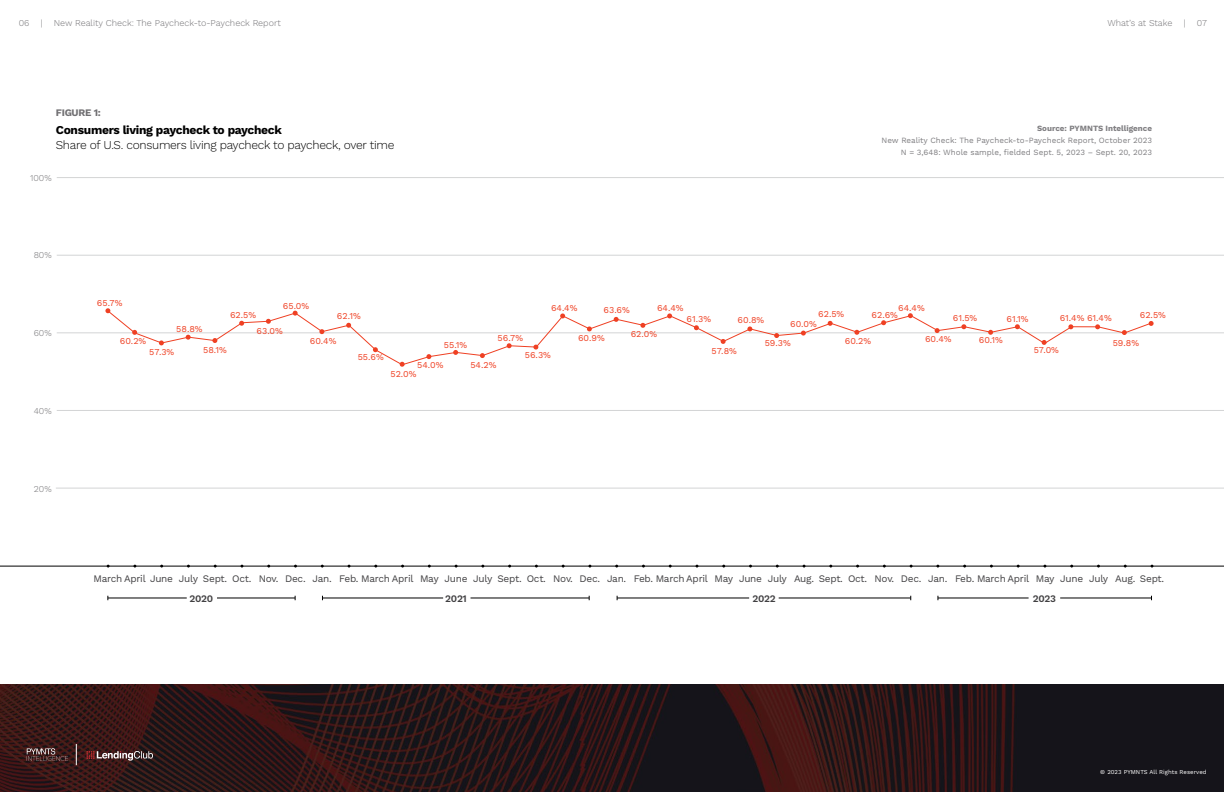
<style>
.page{position:relative;width:1224px;height:792px;background:#fff}
.page>*{position:absolute;margin:0;border:0;box-sizing:border-box;transform-origin:0 0}
.t1{font:300 12px "Work Sans";letter-spacing:-.025em;color:#000}
.t2{font:700 12px "Work Sans";letter-spacing:-.025em;color:#000}
.t3{font:10px "Work Sans";letter-spacing:-.025em;color:#414042}
.t4{font:600 10px "Work Sans";letter-spacing:-.025em;color:#414042}
.t5{font:700 10px "Work Sans";letter-spacing:-.025em;color:#717073}
.t6{font:9px "Work Sans";color:#ef4023}
.t7{font:300 9px "Work Sans";color:#717073}
.t8{font:8px/12px "Work Sans";color:#7f7e81;text-align:right}
.t9{font:700 8px "Work Sans";color:#7f7e81}
.t10{font:6px "Work Sans";letter-spacing:.005em;color:#fff}
</style>
<div class="page">
<svg style="left:0;top:684px;width:1224px;height:108px;background:#281517"></svg>
<hr style="left:0;top:566px;width:1224px;height:1px;background:#000">
<hr style="left:56px;top:488px;width:1168px;height:1px;background:#d3d4d5">
<hr style="left:57px;top:410px;width:1167px;height:1px;background:#d3d4d5">
<hr style="left:57px;top:333px;width:1167px;height:1px;background:#d3d4d5">
<hr style="left:57px;top:255px;width:1167px;height:1px;background:#d3d4d5">
<hr style="left:57px;top:177px;width:1167px;height:1px;background:#d3d4d5">
<svg style="left:108px;top:311px;width:1043px;height:54px"></svg>
<svg style="left:105px;top:308px;width:5px;height:5px"></svg>
<svg style="left:293px;top:311px;width:5px;height:5px"></svg>
<svg style="left:132px;top:330px;width:5px;height:5px"></svg>
<svg style="left:159px;top:340px;width:5px;height:5px"></svg>
<svg style="left:186px;top:335px;width:5px;height:5px"></svg>
<svg style="left:266px;top:319px;width:5px;height:5px"></svg>
<svg style="left:212px;top:338px;width:5px;height:5px"></svg>
<svg style="left:346px;top:323px;width:5px;height:5px"></svg>
<svg style="left:373px;top:347px;width:5px;height:5px"></svg>
<svg style="left:400px;top:362px;width:5px;height:5px"></svg>
<svg style="left:426px;top:354px;width:5px;height:5px"></svg>
<svg style="left:453px;top:350px;width:5px;height:5px"></svg>
<svg style="left:239px;top:321px;width:5px;height:5px"></svg>
<svg style="left:1149px;top:321px;width:5px;height:5px"></svg>
<svg style="left:319px;top:329px;width:5px;height:5px"></svg>
<svg style="left:480px;top:353px;width:5px;height:5px"></svg>
<svg style="left:640px;top:323px;width:5px;height:5px"></svg>
<svg style="left:533px;top:345px;width:5px;height:5px"></svg>
<svg style="left:694px;top:325px;width:5px;height:5px"></svg>
<svg style="left:507px;top:343px;width:5px;height:5px"></svg>
<svg style="left:667px;top:313px;width:5px;height:5px"></svg>
<svg style="left:587px;top:326px;width:5px;height:5px"></svg>
<svg style="left:747px;top:326px;width:5px;height:5px"></svg>
<svg style="left:560px;top:313px;width:5px;height:5px"></svg>
<svg style="left:721px;top:339px;width:5px;height:5px"></svg>
<svg style="left:1042px;top:340px;width:5px;height:5px"></svg>
<svg style="left:614px;top:317px;width:5px;height:5px"></svg>
<svg style="left:774px;top:333px;width:5px;height:5px"></svg>
<svg style="left:801px;top:331px;width:5px;height:5px"></svg>
<svg style="left:854px;top:330px;width:5px;height:5px"></svg>
<svg style="left:961px;top:324px;width:5px;height:5px"></svg>
<svg style="left:1122px;top:330px;width:5px;height:5px"></svg>
<svg style="left:1095px;top:324px;width:5px;height:5px"></svg>
<svg style="left:1068px;top:324px;width:5px;height:5px"></svg>
<svg style="left:1015px;top:324px;width:5px;height:5px"></svg>
<svg style="left:988px;top:330px;width:5px;height:5px"></svg>
<svg style="left:908px;top:313px;width:5px;height:5px"></svg>
<svg style="left:828px;top:321px;width:5px;height:5px"></svg>
<svg style="left:881px;top:320px;width:5px;height:5px"></svg>
<svg style="left:935px;top:328px;width:5px;height:5px"></svg>
<hr style="left:108px;top:598px;width:79px;height:1px;background:#000">
<hr style="left:322px;top:598px;width:121px;height:1px;background:#000">
<hr style="left:617px;top:598px;width:132px;height:1px;background:#000">
<hr style="left:938px;top:598px;width:91px;height:1px;background:#000">
<hr style="left:1060px;top:598px;width:92px;height:1px;background:#000">
<hr style="left:217px;top:598px;width:78px;height:1px;background:#000">
<hr style="left:471px;top:598px;width:118px;height:1px;background:#000">
<hr style="left:779px;top:598px;width:132px;height:1px;background:#000">
<svg style="left:76px;top:744px;width:1px;height:31px"></svg>
<svg style="left:87px;top:751px;width:66px;height:19px"></svg>
<svg style="left:27px;top:748px;width:41px;height:23px"></svg>
<p class="t7" style="left:19px;top:17px;width:12px">06</p>
<p class="t7" style="left:41px;top:17px;width:3px">|</p>
<p class="t7" style="left:54px;top:17px;width:228px">New Reality Check: The Paycheck-to-Paycheck Report</p>
<p class="t7" style="left:1107px;top:17px;width:67px">What’s at Stake</p>
<p class="t7" style="left:1184px;top:17px;width:3px">|</p>
<p class="t7" style="left:1197px;top:17px;width:12px">07</p>
<p class="t5" style="left:56px;top:106px;width:47px">FIGURE 1:</p>
<h1 class="t2" style="left:56px;top:123px;width:228px">Consumers living paycheck to paycheck</h1>
<h1 class="t1" style="left:56px;top:138px;width:340px">Share of U.S. consumers living paycheck to paycheck, over time</h1>
<p class="t7" style="left:30px;top:172px;width:23px">100%</p>
<p class="t7" style="left:34px;top:250px;width:20px">80%</p>
<p class="t9" style="left:1037px;top:123px;width:117px">Source: PYMNTS Intelligence</p>
<p class="t8" style="left:882px;top:134px;width:272px">New Reality Check: The Paycheck-to-Paycheck Report, October 2023<br>N = 3,648: Whole sample, fielded Sept. 5, 2023 – Sept. 20, 2023</p>
<p class="t7" style="left:34px;top:328px;width:19px">60%</p>
<p class="t7" style="left:34px;top:405px;width:19px">40%</p>
<p class="t7" style="left:34px;top:483px;width:19px">20%</p>
<p class="t6" style="left:97px;top:297px;width:27px">65.7%</p>
<p class="t6" style="left:283px;top:300px;width:28px">65.0%</p>
<p class="t6" style="left:898px;top:302px;width:28px">64.4%</p>
<p class="t6" style="left:551px;top:303px;width:28px">64.4%</p>
<p class="t6" style="left:604px;top:305px;width:28px">63.6%</p>
<p class="t6" style="left:657px;top:303px;width:28px">64.4%</p>
<p class="t6" style="left:818px;top:309px;width:28px">62.5%</p>
<p class="t6" style="left:872px;top:309px;width:28px">62.6%</p>
<p class="t6" style="left:953px;top:312px;width:26px">61.5%</p>
<p class="t6" style="left:1060px;top:312px;width:54px">61.4% 61.4%</p>
<p class="t6" style="left:230px;top:310px;width:28px">62.5%</p>
<p class="t6" style="left:1140px;top:310px;width:28px">62.5%</p>
<p class="t6" style="left:337px;top:311px;width:25px">62.1%</p>
<p class="t6" style="left:358px;top:352px;width:28px">55.6%</p>
<p class="t6" style="left:687px;top:313px;width:26px">61.3%</p>
<p class="t6" style="left:1007px;top:314px;width:24px">61.1%</p>
<p class="t6" style="left:738px;top:314px;width:28px">60.8%</p>
<p class="t6" style="left:790px;top:319px;width:28px">60.0%</p>
<p class="t6" style="left:176px;top:324px;width:28px">58.8%</p>
<p class="t6" style="left:257px;top:325px;width:28px">63.0%</p>
<p class="t6" style="left:631px;top:328px;width:28px">62.0%</p>
<p class="t6" style="left:498px;top:333px;width:27px">56.7%</p>
<p class="t6" style="left:578px;top:333px;width:28px">60.9%</p>
<p class="t6" style="left:310px;top:335px;width:28px">60.4%</p>
<p class="t6" style="left:925px;top:334px;width:28px">60.4%</p>
<p class="t6" style="left:979px;top:335px;width:25px">60.1%</p>
<p class="t6" style="left:845px;top:335px;width:28px">60.2%</p>
<p class="t6" style="left:120px;top:335px;width:28px">60.2%</p>
<p class="t6" style="left:1113px;top:337px;width:28px">59.8%</p>
<p class="t6" style="left:765px;top:338px;width:28px">59.3%</p>
<p class="t6" style="left:444px;top:339px;width:25px">55.1%</p>
<p class="t6" style="left:203px;top:344px;width:25px">58.1%</p>
<p class="t6" style="left:712px;top:346px;width:27px">57.8%</p>
<p class="t6" style="left:1034px;top:345px;width:27px">57.0%</p>
<p class="t6" style="left:149px;top:346px;width:27px">57.3%</p>
<p class="t6" style="left:525px;top:350px;width:28px">56.3%</p>
<p class="t6" style="left:470px;top:360px;width:27px">54.2%</p>
<p class="t6" style="left:417px;top:360px;width:28px">54.0%</p>
<p class="t6" style="left:391px;top:369px;width:28px">52.0%</p>
<p class="t3" style="left:94px;top:572px;width:212px">March April June July Sept. Oct. Nov. Dec.</p>
<p class="t3" style="left:313px;top:572px;width:102px">Jan. Feb. March April</p>
<p class="t3" style="left:445px;top:572px;width:156px">June July Sept. Oct. Nov. Dec.</p>
<p class="t3" style="left:607px;top:572px;width:102px">Jan. Feb. March April</p>
<p class="t3" style="left:739px;top:572px;width:209px">June July Aug. Sept. Oct. Nov. Dec. Jan.</p>
<p class="t4" style="left:189px;top:593px;width:25px">2020</p>
<p class="t4" style="left:445px;top:593px;width:23px">2021</p>
<p class="t4" style="left:752px;top:593px;width:25px">2022</p>
<p class="t4" style="left:1033px;top:593px;width:25px">2023</p>
<p class="t3" style="left:420px;top:572px;width:20px">May</p>
<p class="t3" style="left:715px;top:572px;width:20px">May</p>
<p class="t3" style="left:955px;top:572px;width:209px">Feb. March April May June July Aug. Sept.</p>
<p class="t10" style="left:1100px;top:769px;width:108px">© 2023 PYMNTS All Rights Reserved</p>
</div>
